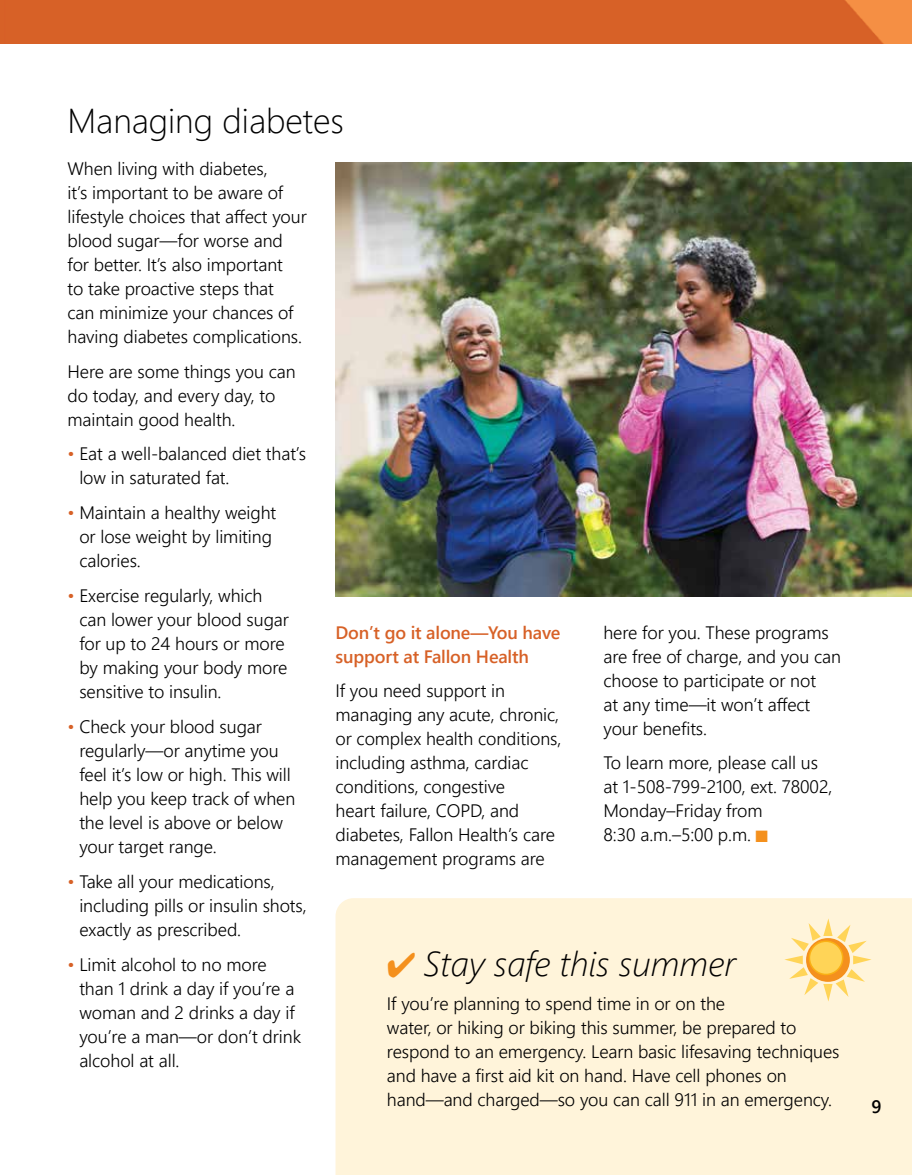
<style>
.page{position:relative;width:912px;height:1175px;background:#fff}
.page>*{position:absolute;margin:0;border:0;box-sizing:border-box;transform-origin:0 0}
.t1{font:italic 34.5px "Webly Sleek UI Light";color:#000}
.t2{font:34.5px "Webly Sleek UI Light";color:#000}
.t3{font:18px/24px "Webly Sleek UI Semilight";letter-spacing:-.005em;color:#000}
.t4{font:18px/24px "Webly Sleek UI Semibold";letter-spacing:-.01em;color:#d76127}
.t5{font:18px "Webly Sleek UI Semibold";color:#000}
.s1{color:#d76127}
.s2{color:#f4901d}
</style>
<div class="page">
<div style="left:5px;top:0;width:906px;height:44px;background:#d76127"></div>
<div style="left:335px;top:898px;width:576px;height:276px;background:#fff4da"></div>
<img style="left:335px;top:163px;width:576px;height:433px">
<svg style="left:784px;top:918px;width:87px;height:83px;background:#fee2a7"></svg>
<h1 class="t2" style="left:68px;top:95px;width:278px">Managing diabetes</h1>
<p class="t3" style="left:68px;top:156px;width:241px">When living with diabetes,<br>it’s important to be aware of lifestyle choices that affect your blood sugar—for worse and for better. It’s also important<br>to take proactive steps that<br>can minimize your chances of having diabetes complications.</p>
<p class="t3" style="left:68px;top:358px;width:230px">Here are some things you can do today, and every day, to maintain good health.</p>
<p class="t3" style="left:79px;top:441px;width:228px;text-indent:-12px"><span class="s1">•</span> Eat a well-balanced diet that’s low in saturated fat.</p>
<p class="t3" style="left:79px;top:500px;width:198px;text-indent:-12px"><span class="s1">•</span> Maintain a healthy weight or lose weight by limiting calories.</p>
<p class="t3" style="left:79px;top:583px;width:211px;text-indent:-12px"><span class="s1">•</span> Exercise regularly, which can lower your blood sugar for up to 24 hours or more by making your body more sensitive to insulin.</p>
<p class="t3" style="left:79px;top:713px;width:217px;text-indent:-12px"><span class="s1">•</span> Check your blood sugar regularly—or anytime you feel it’s low or high. This will help you keep track of when the level is above or below your target range.</p>
<p class="t3" style="left:79px;top:868px;width:229px;text-indent:-12px"><span class="s1">•</span> Take all your medications, including pills or insulin shots, exactly as prescribed.</p>
<p class="t3" style="left:79px;top:951px;width:223px;text-indent:-12px"><span class="s1">•</span> Limit alcohol to no more than 1 drink a day if you’re a woman and 2 drinks a day if you’re a man—or don’t drink alcohol at all.</p>
<p class="t4" style="left:335px;top:619px;width:226px">Don’t go it alone—You have support at Fallon Health</p>
<p class="t3" style="left:335px;top:678px;width:227px">If you need support in managing any acute, chronic, or complex health conditions, including asthma, cardiac conditions, congestive<br>heart failure, COPD, and diabetes, Fallon Health’s care management programs are</p>
<p class="t3" style="left:603px;top:619px;width:239px">here for you. These programs are free of charge, and you can choose to participate or not<br>at any time―it won’t affect your benefits.</p>
<p class="t3" style="left:603px;top:750px;width:230px">To learn more, please call us at 1-508-799-2100, ext. 78002,<br>Monday–Friday from<br>8:30 a.m.–5:00 p.m. <span class="s2">■</span></p>
<h1 class="t1" style="left:387px;top:939px;width:350px"><span class="s2">✔</span> Stay safe this summer</h1>
<p class="t3" style="left:387px;top:991px;width:454px">If you’re planning to spend time in or on the<br>water, or hiking or biking this summer, be prepared to respond to an emergency. Learn basic lifesaving techniques and have a first aid kit on hand. Have cell phones on hand—and charged—so you can call 911 in an emergency.</p>
<p class="t5" style="left:871px;top:1093px;width:12px">9</p>
</div>
